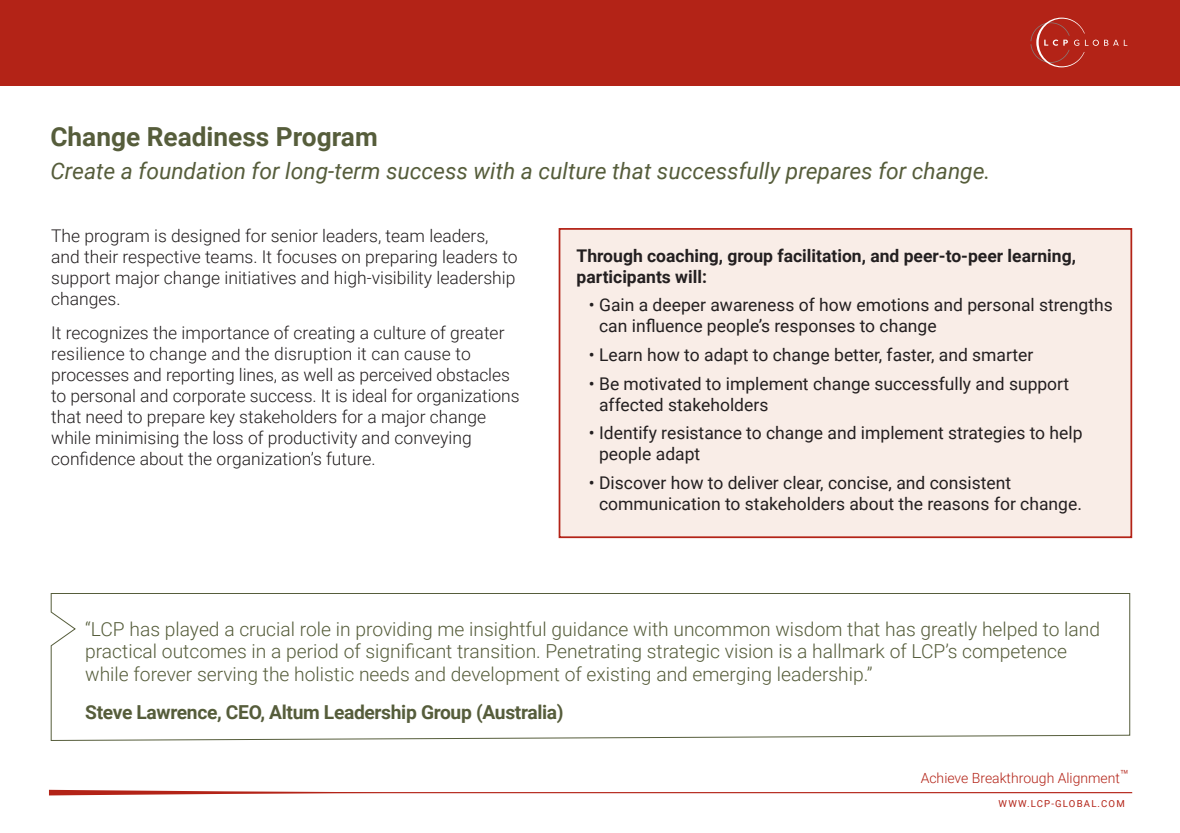
<style>
.page{position:relative;width:1180px;height:833px;background:#fff}
.page>*{position:absolute;margin:0;border:0;box-sizing:border-box;transform-origin:0 0}
.t1{font:700 26.25px "Roboto";color:#565d3b}
.t2{font:italic 22.75px "Roboto";color:#565d3b}
.t3{font:300 19.25px/22.8px "Roboto";color:#565d3b}
.t4{font:700 19.25px "Roboto";letter-spacing:-.02em;color:#565d3b}
.t5{font:300 17.5px/21px "Roboto";color:#231f20}
.t6{font:17.5px/21px "Roboto";color:#231f20}
.t7{font:700 17.5px/21px "Roboto";color:#231f20}
.t8{font:300 14px "Roboto";color:#b32317}
.t9{font:9.62px "Roboto";letter-spacing:.125em;color:#b32317}
</style>
<div class="page">
<svg style="left:49px;top:790px;width:1083px;height:5px"></svg>
<div style="left:0;top:0;width:1180px;height:85px;background:#b32317"></div>
<svg style="left:1031px;top:18px;width:96px;height:49px"></svg>
<div style="left:559px;top:228px;width:573px;height:310px;background:#f9ede7;border:2px solid #b32317"></div>
<svg style="left:50px;top:593px;width:1081px;height:148px"></svg>
<h1 class="t1" style="left:50px;top:119px;width:329px">Change Readiness Program</h1>
<h2 class="t2" style="left:50px;top:155px;width:942px">Create a foundation for long-term success with a culture that successfully prepares for change.</h2>
<p class="t5" style="left:51px;top:225px;width:468px">The program is designed for senior leaders, team leaders, and their respective teams. It focuses on preparing leaders to support major change initiatives and high-visibility leadership changes.</p>
<p class="t5" style="left:51px;top:321px;width:470px">It recognizes the importance of creating a culture of greater resilience to change and the disruption it can cause to processes and reporting lines, as well as perceived obstacles to personal and corporate success. It is ideal for organizations that need to prepare key stakeholders for a major change while minimising the loss of productivity and conveying confidence about the organization’s future.</p>
<p class="t7" style="left:577px;top:244px;width:501px">Through coaching, group facilitation, and peer-to-peer learning, participants will:</p>
<p class="t6" style="left:599px;top:294px;width:515px;text-indent:-10px">• Gain a deeper awareness of how emotions and personal strengths can influence people’s responses to change</p>
<p class="t6" style="left:589px;top:344px;width:446px">• Learn how to adapt to change better, faster, and smarter</p>
<p class="t6" style="left:599px;top:372px;width:472px;text-indent:-10px">• Be motivated to implement change successfully and support affected stakeholders</p>
<p class="t6" style="left:599px;top:422px;width:485px;text-indent:-10px">• Identify resistance to change and implement strategies to help people adapt</p>
<p class="t6" style="left:599px;top:471px;width:484px;text-indent:-10px">• Discover how to deliver clear, concise, and consistent communication to stakeholders about the reasons for change.</p>
<p class="t3" style="left:85px;top:616px;width:1017px">“LCP has played a crucial role in providing me insightful guidance with uncommon wisdom that has greatly helped to land practical outcomes in a period of significant transition. Penetrating strategic vision is a hallmark of LCP’s competence while forever serving the holistic needs and development of existing and emerging leadership.”</p>
<p class="t4" style="left:85px;top:699px;width:480px">Steve Lawrence, CEO, Altum Leadership Group (Australia)</p>
<p class="t8" style="left:921px;top:768px;width:210px">Achieve Breakthrough Alignment™</p>
<p class="t9" style="left:999px;top:797px;width:128px">WWW.LCP-GLOBAL.COM</p>
</div>
